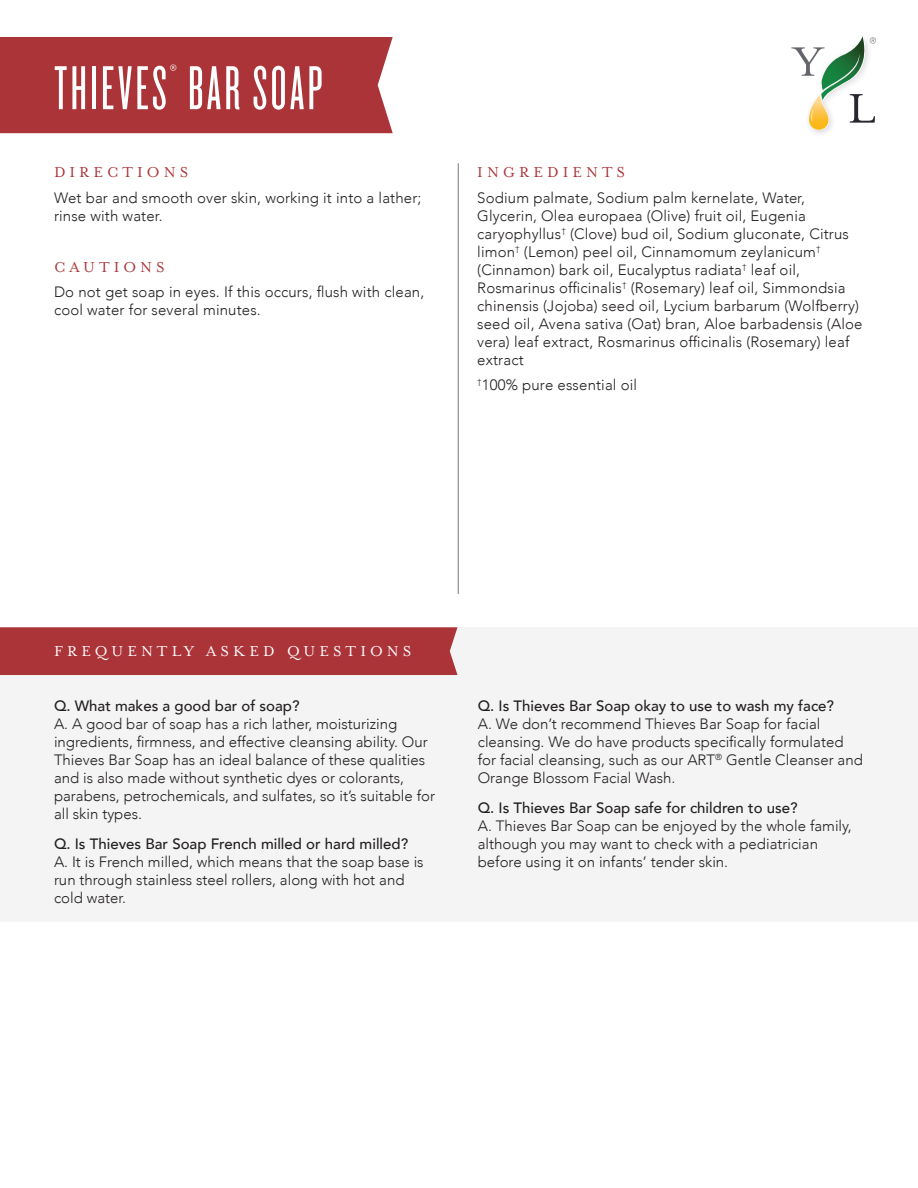
<style>
.page{position:relative;width:918px;height:1188px;background:#fff}
.page>*{position:absolute;margin:0;border:0;box-sizing:border-box;transform-origin:0 0}
.t1{font:64.5px "Knockout 26 Junior Flywght";letter-spacing:.05em;color:#fff}
.t2{font:16.5px "Mrs Eaves OT";letter-spacing:.25em;color:#ab3439}
.t3{font:16.5px "Mrs Eaves OT";letter-spacing:.25em;color:#fff}
.t4{font:300 15px/18px "Avenir";color:#231f20}
.s1{font-weight:500}
</style>
<div class="page">
<div style="left:0;top:627px;width:918px;height:295px;background:#f4f4f4"></div>
<div style="left:0;top:37px;width:393px;height:96px;background:#ab3439"></div>
<div style="left:0;top:627px;width:458px;height:48px;background:#ab3439"></div>
<hr style="left:458px;top:163px;width:1px;height:431px;background:#777779">
<svg style="left:791px;top:36px;width:85px;height:94px"></svg>
<p class="t1" style="left:54px;top:52px;width:270px">THIEVES<sup>®</sup> BAR SOAP</p>
<p class="t2" style="left:54px;top:163px;width:136px">DIRECTIONS</p>
<p class="t4" style="left:54px;top:188px;width:369px">Wet bar and smooth over skin, working it into a lather; rinse with water.</p>
<p class="t2" style="left:54px;top:258px;width:112px">CAUTIONS</p>
<p class="t4" style="left:54px;top:283px;width:372px">Do not get soap in eyes. If this occurs, flush with clean, cool water for several minutes.</p>
<p class="t2" style="left:477px;top:163px;width:149px">INGREDIENTS</p>
<p class="t4" style="left:477px;top:188px;width:387px">Sodium palmate, Sodium palm kernelate, Water, Glycerin, Olea europaea (Olive) fruit oil, Eugenia caryophyllus<sup>†</sup> (Clove) bud oil, Sodium gluconate, Citrus limon<sup>†</sup> (Lemon) peel oil, Cinnamomum zeylanicum<sup>† </sup>(Cinnamon) bark oil, Eucalyptus radiata<sup>†</sup> leaf oil, Rosmarinus officinalis<sup>†</sup> (Rosemary) leaf oil, Simmondsia chinensis (Jojoba) seed oil, Lycium barbarum (Wolfberry) seed oil, Avena sativa (Oat) bran, Aloe barbadensis (Aloe vera) leaf extract, Rosmarinus officinalis (Rosemary) leaf extract</p>
<p class="t4" style="left:477px;top:376px;width:161px"><sup>†</sup>100% pure essential oil</p>
<p class="t3" style="left:54px;top:642px;width:359px">FREQUENTLY ASKED QUESTIONS</p>
<p class="t4" style="left:54px;top:697px;width:383px"><span class="s1">Q. What makes a good bar of soap?<br></span>A. A good bar of soap has a rich lather, moisturizing ingredients, firmness, and effective cleansing ability. Our Thieves Bar Soap has an ideal balance of these qualities and is also made without synthetic dyes or colorants, parabens, petrochemicals, and sulfates, so it’s suitable for all skin types.</p>
<p class="t4" style="left:54px;top:835px;width:371px"><span class="s1">Q. Is Thieves Bar Soap French milled or hard milled?<br></span>A. It is French milled, which means that the soap base is run through stainless steel rollers, along with hot and cold water.</p>
<p class="t4" style="left:478px;top:697px;width:387px"><span class="s1">Q. Is Thieves Bar Soap okay to use to wash my face?<br></span>A. We don’t recommend Thieves Bar Soap for facial cleansing. We do have products specifically formulated for facial cleansing, such as our ART<sup>®</sup> Gentle Cleanser and Orange Blossom Facial Wash.</p>
<p class="t4" style="left:478px;top:799px;width:375px"><span class="s1">Q. Is Thieves Bar Soap safe for children to use?<br></span>A. Thieves Bar Soap can be enjoyed by the whole family, although you may want to check with a pediatrician before using it on infants’ tender skin.</p>
</div>
